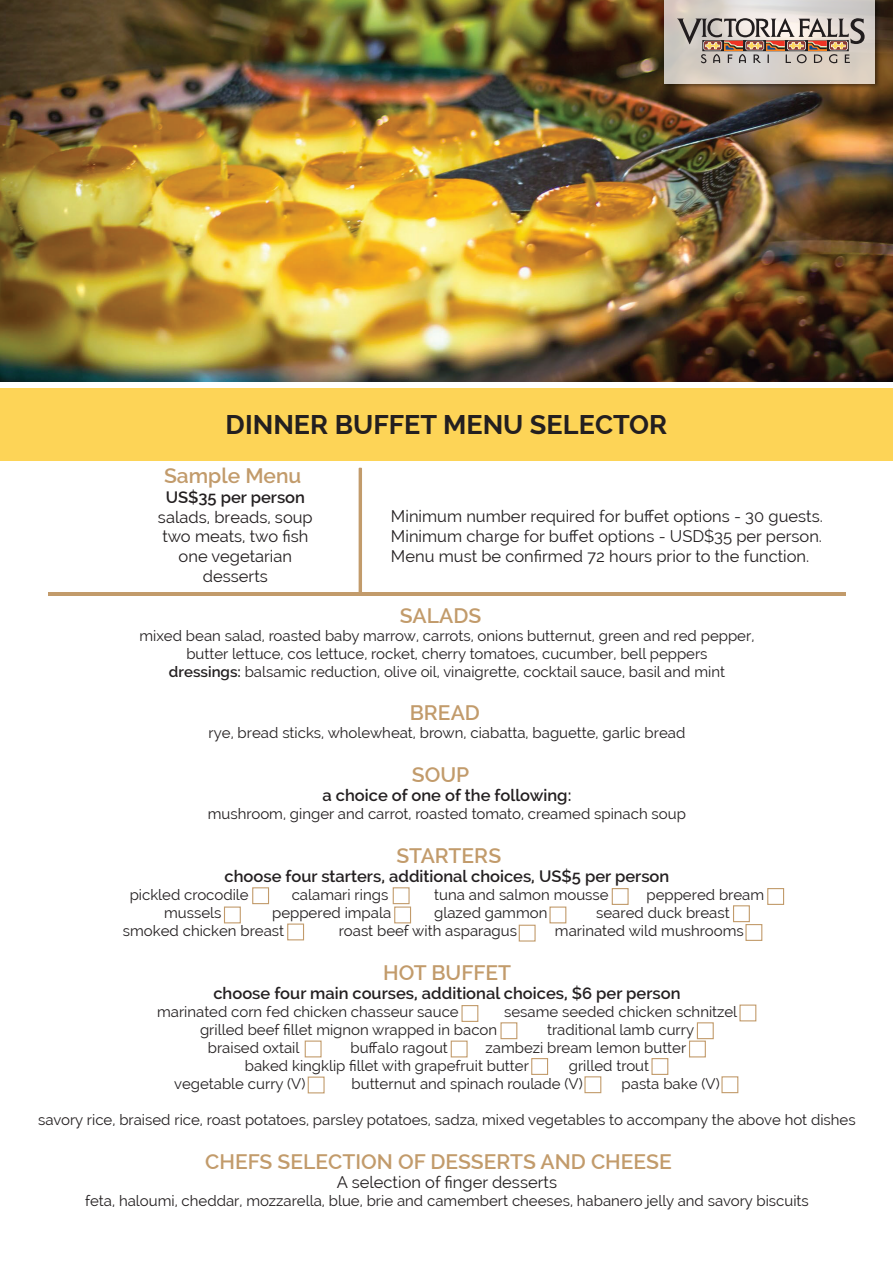
<style>
.page{position:relative;width:893px;height:1263px;background:#fff}
.page>*{position:absolute;margin:0;border:0;box-sizing:border-box;transform-origin:0 0}
.t1{font:700 27px "Raleway";color:#231f20}
.t2{font:600 21px "Raleway";color:#c29b6b}
.t3{font:16.5px/19.8px "Raleway";color:#231f20;text-align:justify}
.t4{font:600 16.5px "Raleway";color:#231f20}
.t5{font:15px/18px "Raleway";color:#231f20;text-align:center}
.s1{font-weight:600}
</style>
<div class="page">
<div style="left:0;top:388px;width:893px;height:72px;background:#fdd457"></div>
<hr style="left:48px;top:592px;width:797px;height:4px;background:#c29b6b">
<hr style="left:359px;top:468px;width:3px;height:126px;background:#c29b6b">
<div style="left:252px;top:887px;width:17px;height:17px;border:1px solid #c29b6b"></div>
<div style="left:393px;top:887px;width:17px;height:17px;border:1px solid #c29b6b"></div>
<div style="left:394px;top:906px;width:17px;height:17px;border:1px solid #c29b6b"></div>
<div style="left:612px;top:888px;width:17px;height:17px;border:1px solid #c29b6b"></div>
<div style="left:767px;top:888px;width:17px;height:17px;border:1px solid #c29b6b"></div>
<div style="left:733px;top:905px;width:17px;height:17px;border:1px solid #c29b6b"></div>
<div style="left:745px;top:924px;width:17px;height:17px;border:1px solid #c29b6b"></div>
<div style="left:549px;top:906px;width:17px;height:17px;border:1px solid #c29b6b"></div>
<div style="left:519px;top:925px;width:17px;height:16px;border:1px solid #c29b6b"></div>
<div style="left:287px;top:923px;width:17px;height:17px;border:1px solid #c29b6b"></div>
<div style="left:224px;top:906px;width:17px;height:17px;border:1px solid #c29b6b"></div>
<div style="left:305px;top:1040px;width:17px;height:17px;border:1px solid #c29b6b"></div>
<div style="left:461px;top:1005px;width:17px;height:17px;border:1px solid #c29b6b"></div>
<div style="left:500px;top:1022px;width:17px;height:17px;border:1px solid #c29b6b"></div>
<div style="left:451px;top:1040px;width:17px;height:17px;border:1px solid #c29b6b"></div>
<div style="left:308px;top:1076px;width:17px;height:17px;border:1px solid #c29b6b"></div>
<div style="left:531px;top:1058px;width:17px;height:17px;border:1px solid #c29b6b"></div>
<div style="left:584px;top:1076px;width:17px;height:17px;border:1px solid #c29b6b"></div>
<div style="left:651px;top:1058px;width:17px;height:17px;border:1px solid #c29b6b"></div>
<div style="left:721px;top:1076px;width:17px;height:17px;border:1px solid #c29b6b"></div>
<div style="left:689px;top:1040px;width:17px;height:17px;border:1px solid #c29b6b"></div>
<div style="left:697px;top:1022px;width:17px;height:17px;border:1px solid #c29b6b"></div>
<div style="left:739px;top:1004px;width:17px;height:17px;border:1px solid #c29b6b"></div>
<img style="left:0;top:0;width:893px;height:382px">
<img style="left:661px;top:0;width:221px;height:91px">
<svg style="left:665px;top:0;width:210px;height:84px;background:#d7d0c9"></svg>
<svg style="left:677px;top:18px;width:188px;height:45px;background:#b1a198"></svg>
<h1 class="t1" style="left:226px;top:409px;width:443px">DINNER BUFFET MENU SELECTOR</h1>
<h2 class="t2" style="left:164px;top:463px;width:139px">Sample Menu</h2>
<p class="t4" style="left:166px;top:487px;width:141px">US$35 per person</p>
<p class="t3" style="left:158px;top:507px;width:156px;text-align:center">salads, breads, soup two meats, two fish one vegetarian desserts</p>
<p class="t3" style="left:391px;top:506px;width:433px">Minimum number required for buffet options - 30 guests.<br>Minimum charge for buffet options - USD$35 per person.<br>Menu must be confirmed 72 hours prior to the function.</p>
<h2 class="t2" style="left:400px;top:604px;width:83px">SALADS</h2>
<p class="t5" style="left:140px;top:627px;width:616px">mixed bean salad, roasted baby marrow, carrots, onions butternut, green and red pepper, butter lettuce, cos lettuce, rocket, cherry tomatoes, cucumber, bell peppers<br><span class="s1">dressings:</span> balsamic reduction, olive oil, vinaigrette, cocktail sauce, basil and mint</p>
<h2 class="t2" style="left:410px;top:701px;width:72px">BREAD</h2>
<p class="t5" style="left:209px;top:724px;width:478px">rye, bread sticks, wholewheat, brown, ciabatta, baguette, garlic bread</p>
<h2 class="t2" style="left:412px;top:762px;width:59px">SOUP</h2>
<p class="t4" style="left:323px;top:786px;width:250px">a choice of one of the following:</p>
<p class="t5" style="left:208px;top:805px;width:480px">mushroom, ginger and carrot, roasted tomato, creamed spinach soup</p>
<h2 class="t2" style="left:396px;top:843px;width:106px">STARTERS</h2>
<p class="t4" style="left:225px;top:867px;width:446px">choose four starters, additional choices, US$5 per person</p>
<p class="t5" style="left:130px;top:886px;width:121px">pickled crocodile</p>
<p class="t5" style="left:292px;top:886px;width:98px">calamari rings</p>
<p class="t5" style="left:434px;top:886px;width:176px">tuna and salmon mousse</p>
<p class="t5" style="left:646px;top:886px;width:119px">peppered bream</p>
<p class="t5" style="left:164px;top:904px;width:59px">mussels</p>
<p class="t5" style="left:272px;top:904px;width:121px">peppered impala</p>
<p class="t5" style="left:434px;top:904px;width:115px">glazed gammon</p>
<p class="t5" style="left:596px;top:904px;width:135px">seared duck breast</p>
<p class="t5" style="left:123px;top:922px;width:163px">smoked chicken breast</p>
<p class="t5" style="left:339px;top:922px;width:180px">roast beef with asparagus</p>
<p class="t5" style="left:555px;top:922px;width:190px">marinated wild mushrooms</p>
<h2 class="t2" style="left:383px;top:960px;width:130px">HOT BUFFET</h2>
<p class="t4" style="left:213px;top:984px;width:469px">choose four main courses, additional choices, $6 per person</p>
<p class="t5" style="left:157px;top:1003px;width:303px">marinated corn fed chicken chasseur sauce</p>
<p class="t5" style="left:504px;top:1003px;width:235px">sesame seeded chicken schnitzel</p>
<p class="t5" style="left:200px;top:1021px;width:299px">grilled beef fillet mignon wrapped in bacon</p>
<p class="t5" style="left:547px;top:1021px;width:149px">traditional lamb curry</p>
<p class="t5" style="left:208px;top:1039px;width:93px">braised oxtail</p>
<p class="t5" style="left:350px;top:1039px;width:99px">buffalo ragout</p>
<p class="t5" style="left:245px;top:1039px;width:443px;text-align:left;text-indent:241px">zambezi bream lemon butter baked kingklip fillet with grapefruit butter</p>
<p class="t5" style="left:569px;top:1057px;width:82px">grilled trout</p>
<p class="t5" style="left:174px;top:1075px;width:133px">vegetable curry (V)</p>
<p class="t5" style="left:351px;top:1075px;width:233px">butternut and spinach roulade (V)</p>
<p class="t5" style="left:622px;top:1075px;width:100px">pasta bake (V)</p>
<p class="t5" style="left:38px;top:1111px;width:819px">savory rice, braised rice, roast potatoes, parsley potatoes, sadza, mixed vegetables to accompany the above hot dishes</p>
<h2 class="t2" style="left:205px;top:1149px;width:468px">CHEFS SELECTION OF DESSERTS AND CHEESE</h2>
<p class="t3" style="left:337px;top:1173px;width:222px">A selection of finger desserts</p>
<p class="t5" style="left:85px;top:1192px;width:725px">feta, haloumi, cheddar, mozzarella, blue, brie and camembert cheeses, habanero jelly and savory biscuits</p>
</div>
